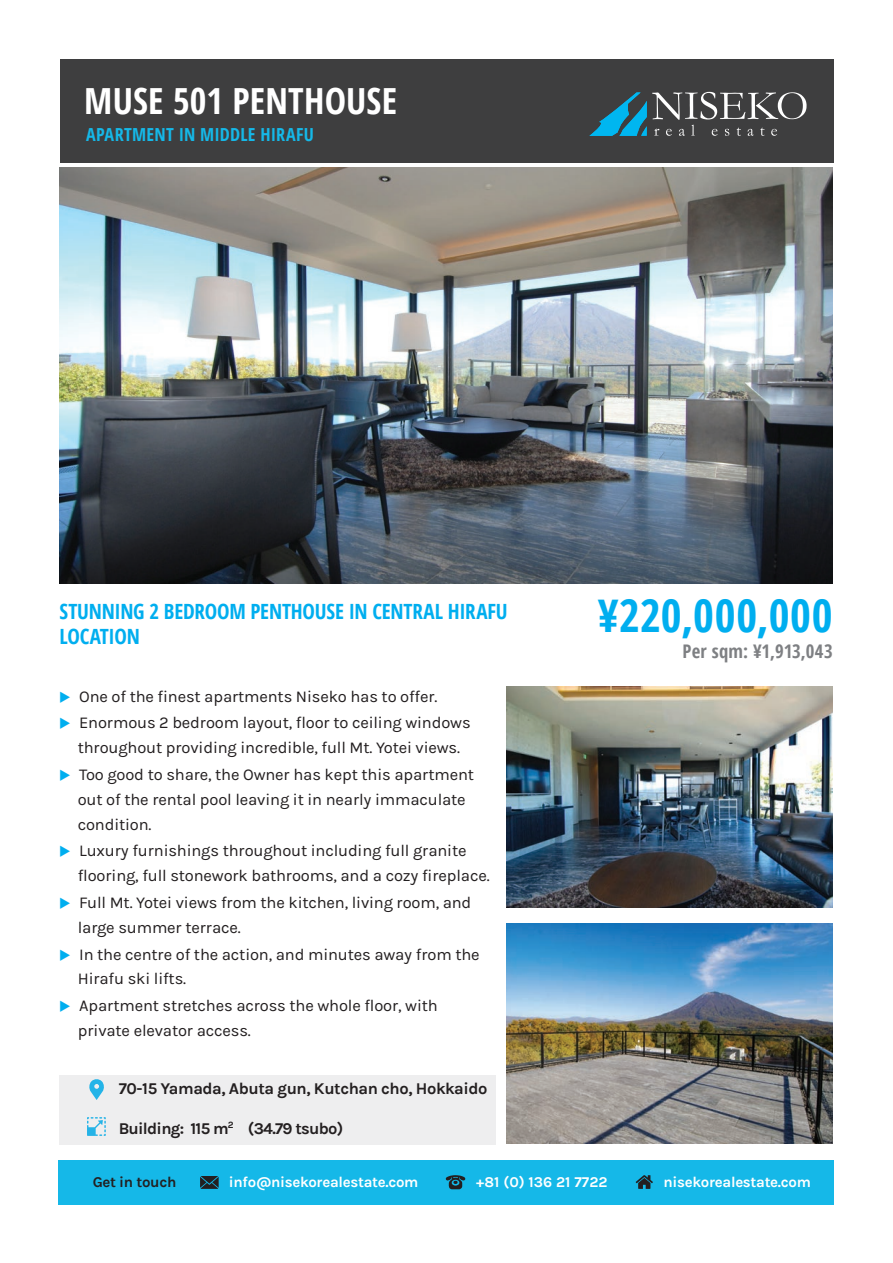
<style>
.page{position:relative;width:893px;height:1263px;background:#fff}
.page>*{position:absolute;margin:0;border:0;box-sizing:border-box;transform-origin:0 0}
.t1{font:700 condensed 45px "Open Sans";letter-spacing:.015em;color:#00aeef}
.t2{font:700 condensed 36px "Open Sans";letter-spacing:.005em;color:#fff}
.t3{font:700 condensed 21px/25.2px "Open Sans";letter-spacing:-.01em;color:#00aeef}
.t4{font:700 condensed 18.75px "Open Sans";letter-spacing:.01em;color:#7e8083}
.t5{font:700 condensed 18px "Open Sans";letter-spacing:.01em;color:#15b8e8}
.t6{font:16.5px/24.8px "Karla";letter-spacing:-.01em;color:#231f20}
.t7{font:700 16.5px "Karla";letter-spacing:-.025em;color:#231f20}
.t8{font:700 16.5px "Karla";letter-spacing:-.045em;color:#231f20}
.t9{font:700 15px "Karla";letter-spacing:-.02em;color:#fff}
.t10{font:700 15px "Karla";color:#fff}
.t11{font:700 15px "Karla";letter-spacing:-.02em;color:#231f20}
</style>
<div class="page">
<div style="left:60px;top:60px;width:773px;height:103px;background:#3e3e3f"></div>
<img style="left:60px;top:168px;width:773px;height:415px">
<img style="left:507px;top:687px;width:326px;height:220px">
<img style="left:507px;top:923px;width:326px;height:221px">
<div style="left:58px;top:1160px;width:775px;height:44px;background:#15b8e8"></div>
<svg style="left:445px;top:1175px;width:21px;height:14px"></svg>
<svg style="left:636px;top:1175px;width:17px;height:14px"></svg>
<svg style="left:200px;top:1176px;width:19px;height:13px"></svg>
<svg style="left:589px;top:92px;width:217px;height:44px"></svg>
<div style="left:59px;top:1075px;width:437px;height:70px;background:#eeeeef"></div>
<svg style="left:89px;top:1079px;width:15px;height:21px"></svg>
<svg style="left:87px;top:1117px;width:19px;height:19px"></svg>
<h2 class="t2" style="left:84px;top:76px;width:315px">MUSE 501 PENTHOUSE</h2>
<p class="t5" style="left:86px;top:122px;width:229px">APARTMENT IN MIDDLE HIRAFU</p>
<p class="t3" style="left:60px;top:598px;width:450px">STUNNING 2 BEDROOM PENTHOUSE IN CENTRAL HIRAFU<br>LOCATION</p>
<h1 class="t1" style="left:598px;top:584px;width:236px">¥220,000,000</h1>
<p class="t4" style="left:683px;top:638px;width:152px">Per sqm: ¥1,913,043</p>
<p class="t6" style="left:79px;top:683px;width:393px;line-height:26.8px">One of the finest apartments Niseko has to offer.<br>Enormous 2 bedroom layout, floor to ceiling windows</p>
<p class="t6" style="left:78px;top:734px;width:398px;line-height:26.8px">throughout providing incredible, full Mt. Yotei views.<br>Too good to share, the Owner has kept this apartment</p>
<p class="t6" style="left:78px;top:787px;width:389px">out of the rental pool leaving it in nearly immaculate condition.</p>
<p class="t6" style="left:78px;top:839px;width:413px">Luxury furnishings throughout including full granite flooring, full stonework bathrooms, and a cozy fireplace.</p>
<p class="t6" style="left:78px;top:890px;width:395px">Full Mt. Yotei views from the kitchen, living room, and large summer terrace.</p>
<p class="t6" style="left:78px;top:942px;width:403px">In the centre of the action, and minutes away from the<br>Hirafu ski lifts.</p>
<p class="t6" style="left:78px;top:994px;width:362px">Apartment stretches across the whole floor, with private elevator access.</p>
<p class="t7" style="left:119px;top:1079px;width:370px">70-15 Yamada, Abuta gun, Kutchan cho, Hokkaido</p>
<p class="t8" style="left:119px;top:1119px;width:226px">Building: 115 m<sup>2</sup> ² (34.79 tsubo)</p>
<p class="t11" style="left:93px;top:1173px;width:85px">Get in touch</p>
<p class="t9" style="left:229px;top:1173px;width:191px">info@nisekorealestate.com</p>
<p class="t10" style="left:476px;top:1173px;width:133px">+81 (0) 136 21 7722</p>
<p class="t9" style="left:664px;top:1173px;width:149px">nisekorealestate.com</p>
</div>
